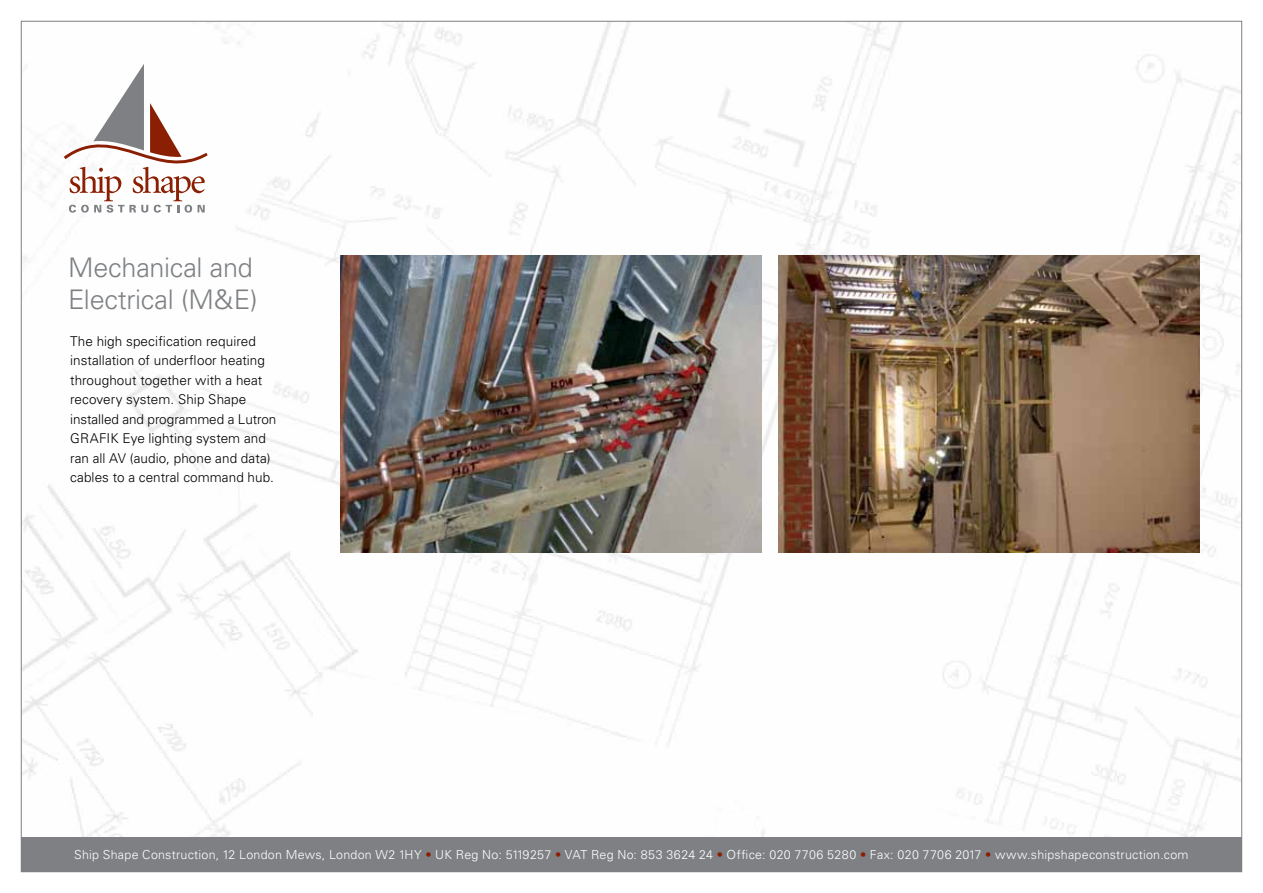
<style>
.page{position:relative;width:1263px;height:893px;background:#fff}
.page>*{position:absolute;margin:0;border:0;box-sizing:border-box;transform-origin:0 0}
.t1{font:300 27px/32.4px "Univers";letter-spacing:-.01em;color:#7e8083}
.t2{font:300 13.5px/19.5px "Univers";letter-spacing:.005em;color:#000}
.t3{font:300 12.45px "Univers";letter-spacing:.02em;color:#fff}
.s1{color:#8a1f03}
</style>
<div class="page">
<img style="left:23px;top:23px;width:1217px;height:815px">
<div style="left:21px;top:838px;width:1221px;height:34px;background:#7e8083"></div>
<svg style="left:64px;top:64px;width:144px;height:149px"></svg>
<img style="left:340px;top:255px;width:421px;height:298px">
<img style="left:778px;top:255px;width:421px;height:298px">
<h1 class="t1" style="left:68px;top:250px;width:191px">Mechanical and<br>Electrical (M&amp;E)</h1>
<p class="t2" style="left:70px;top:331px;width:208px">The high specification required installation of underfloor heating throughout together with a heat recovery system. Ship Shape installed and programmed a Lutron<br>GRAFIK Eye lighting system and ran all AV (audio, phone and data) cables to a central command hub.</p>
<p class="t3" style="left:74px;top:847px;width:1116px">Ship Shape Construction, 12 London Mews, London W2 1HY <span class="s1">•</span> UK Reg No: 5119257 <span class="s1">•</span> VAT Reg No: 853 3624 24 <span class="s1">•</span> Office: 020 7706 5280 <span class="s1">•</span> Fax: 020 7706 2017 <span class="s1">•</span> www.shipshapeconstruction.com</p>
</div>
